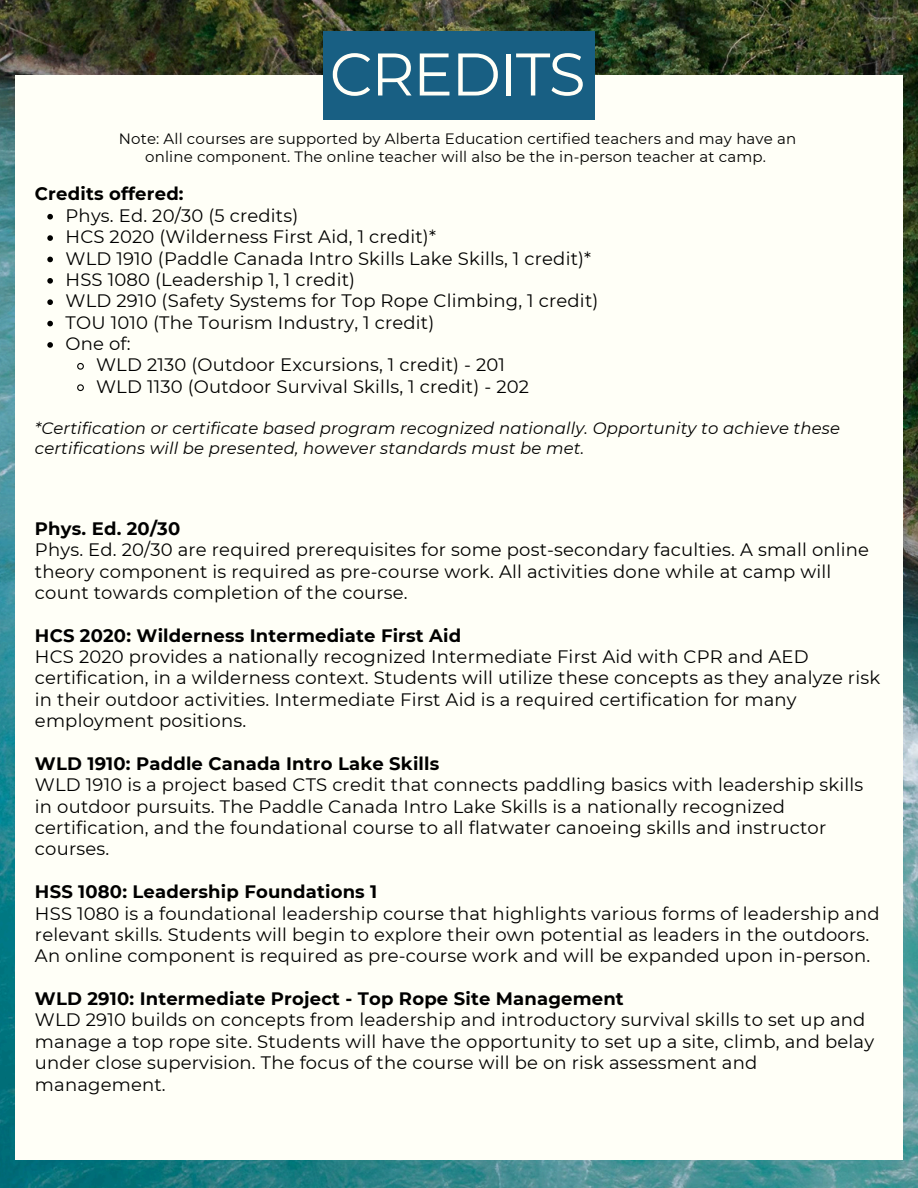
<style>
.page{position:relative;width:918px;height:1188px;background:#fff}
.page>*{position:absolute;margin:0;border:0;box-sizing:border-box;transform-origin:0 0}
.t1{font:60px "Montserrat";letter-spacing:-.025em;color:#fffff7}
.t2{font:18px/21.3px "Montserrat";letter-spacing:.01em;color:#000}
.t3{font:700 18px "Montserrat";letter-spacing:.01em;color:#000}
.t4{font:italic 16.5px/19.2px "Montserrat";letter-spacing:.01em;color:#000}
.t5{font:15px/18px "Montserrat";letter-spacing:.01em;color:#000;text-align:center}
.s1{font-weight:700}
</style>
<div class="page">
<img style="left:0;top:0;width:918px;height:1188px">
<div style="left:15px;top:76px;width:888px;height:1084px;background:#fffff7"></div>
<div style="left:323px;top:31px;width:272px;height:89px;background:#185f83"></div>
<svg style="left:47px;top:214px;width:6px;height:6px"></svg>
<svg style="left:47px;top:235px;width:6px;height:6px"></svg>
<svg style="left:47px;top:257px;width:6px;height:5px"></svg>
<svg style="left:47px;top:278px;width:6px;height:6px"></svg>
<svg style="left:47px;top:299px;width:6px;height:6px"></svg>
<svg style="left:47px;top:321px;width:6px;height:5px"></svg>
<svg style="left:47px;top:342px;width:6px;height:6px"></svg>
<svg style="left:77px;top:363px;width:7px;height:7px"></svg>
<svg style="left:77px;top:384px;width:7px;height:8px"></svg>
<p class="t1" style="left:330px;top:37px;width:257px">CREDITS</p>
<h1 class="t5" style="left:119px;top:130px;width:679px">Note: All courses are supported by Alberta Education certified teachers and may have an online component. The online teacher will also be the in-person teacher at camp.</h1>
<p class="t3" style="left:35px;top:183px;width:150px">Credits offered:</p>
<h2 class="t2" style="left:66px;top:205px;width:234px">Phys. Ed. 20/30 (5 credits)</h2>
<p class="t2" style="left:66px;top:226px;width:372px">HCS 2020 (Wilderness First Aid, 1 credit)*</p>
<p class="t2" style="left:66px;top:247px;width:527px">WLD 1910 (Paddle Canada Intro Skills Lake Skills, 1 credit)*</p>
<p class="t2" style="left:66px;top:269px;width:291px">HSS 1080 (Leadership 1, 1 credit)</p>
<p class="t2" style="left:66px;top:290px;width:534px">WLD 2910 (Safety Systems for Top Rope Climbing, 1 credit)</p>
<p class="t2" style="left:66px;top:312px;width:370px">TOU 1010 (The Tourism Industry, 1 credit)</p>
<p class="t2" style="left:66px;top:333px;width:67px">One of:</p>
<p class="t2" style="left:96px;top:354px;width:410px">WLD 2130 (Outdoor Excursions, 1 credit) - 201</p>
<p class="t2" style="left:96px;top:376px;width:435px">WLD 1130 (Outdoor Survival Skills, 1 credit) - 202</p>
<p class="t4" style="left:35px;top:419px;width:807px">*Certification or certificate based program recognized nationally. Opportunity to achieve these certifications will be presented, however standards must be met.</p>
<h3 class="t2" style="left:35px;top:518px;width:836px"><span class="s1">Phys. Ed. 20/30<br></span>Phys. Ed. 20/30 are required prerequisites for some post-secondary faculties. A small online theory component is required as pre-course work. All activities done while at camp will count towards completion of the course.</h3>
<h3 class="t2" style="left:35px;top:625px;width:847px"><span class="s1">HCS 2020: Wilderness Intermediate First Aid<br></span>HCS 2020 provides a nationally recognized Intermediate First Aid with CPR and AED certification, in a wilderness context. Students will utilize these concepts as they analyze risk in their outdoor activities. Intermediate First Aid is a required certification for many employment positions.</h3>
<h3 class="t2" style="left:35px;top:753px;width:830px"><span class="s1">WLD 1910: Paddle Canada Intro Lake Skills<br></span>WLD 1910 is a project based CTS credit that connects paddling basics with leadership skills in outdoor pursuits. The Paddle Canada Intro Lake Skills is a nationally recognized certification, and the foundational course to all flatwater canoeing skills and instructor courses.</h3>
<h3 class="t2" style="left:35px;top:881px;width:846px"><span class="s1">HSS 1080: Leadership Foundations 1<br></span>HSS 1080 is a foundational leadership course that highlights various forms of leadership and relevant skills. Students will begin to explore their own potential as leaders in the outdoors.<br>An online component is required as pre-course work and will be expanded upon in-person.</h3>
<h3 class="t2" style="left:35px;top:988px;width:841px"><span class="s1">WLD 2910: Intermediate Project - Top Rope Site Management<br></span>WLD 2910 builds on concepts from leadership and introductory survival skills to set up and manage a top rope site. Students will have the opportunity to set up a site, climb, and belay under close supervision. The focus of the course will be on risk assessment and management.</h3>
</div>
